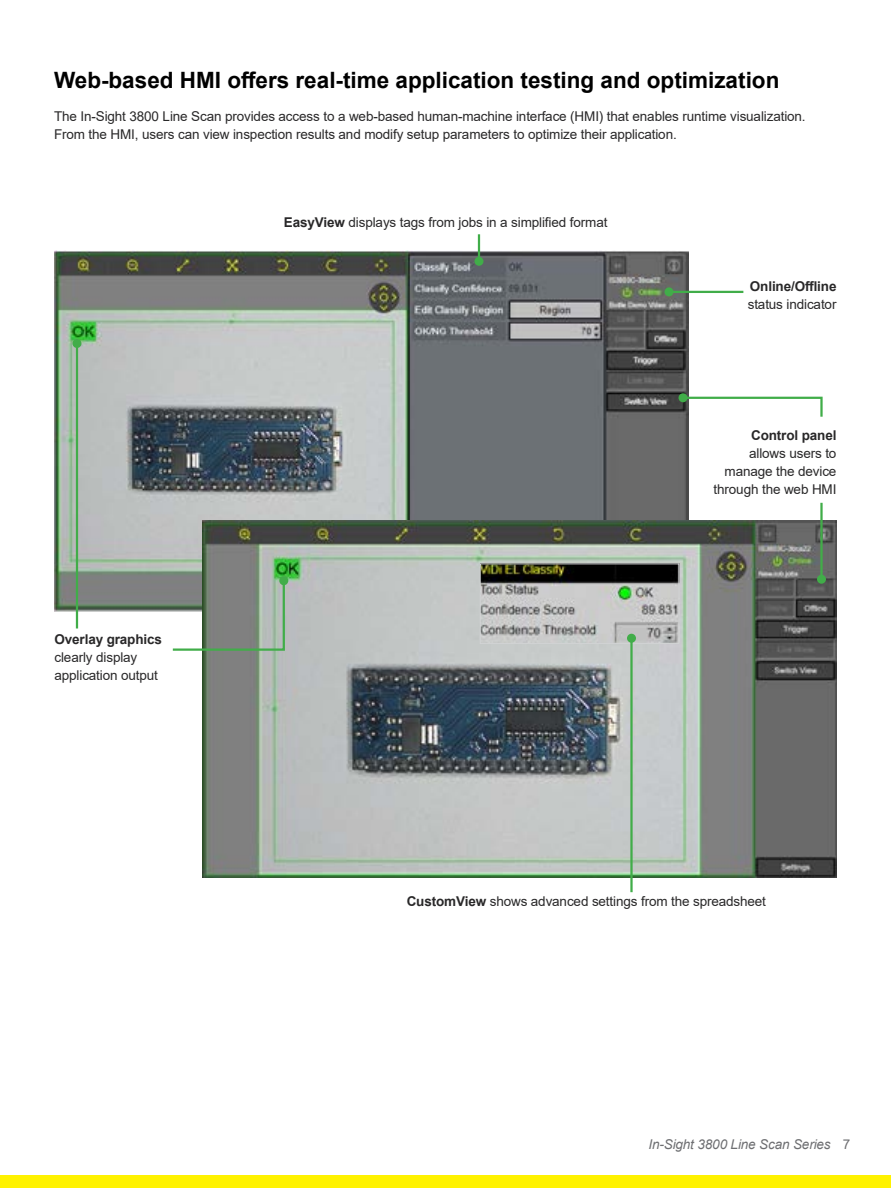
<style>
.page{position:relative;width:891px;height:1188px;background:#fff}
.page>*{position:absolute;margin:0;border:0;box-sizing:border-box;transform-origin:0 0}
.t1{font:700 22.5px "Arial";color:#000}
.t2{font:13.5px/18px "Arial";letter-spacing:-.01em;color:#292829}
.t3{font:700 13.5px "Arial";letter-spacing:-.01em;color:#292829}
.t4{font:italic 13.5px "Arial";letter-spacing:-.01em;color:#6d6e71}
.s1{font-weight:700}
.s2{font-style:normal}
</style>
<div class="page">
<div style="left:0;top:1175px;width:891px;height:13px;background:#fff200"></div>
<img style="left:54px;top:251px;width:634px;height:360px">
<hr style="left:669px;top:291px;width:74px;height:2px;background:#41ad49">
<div style="left:664px;top:287px;width:10px;height:9px;background:#41ad49;border-radius:50%"></div>
<hr style="left:76px;top:344px;width:2px;height:284px;background:#41ad49">
<div style="left:72px;top:339px;width:9px;height:9px;background:#41ad49;border-radius:50%"></div>
<img style="left:203px;top:521px;width:634px;height:357px">
<img style="left:482px;top:566px;width:195px;height:76px">
<div style="left:480px;top:564px;width:199px;height:80px;border:1px solid #d1d3d4"></div>
<hr style="left:630px;top:638px;width:3px;height:254px;background:#41ad49">
<div style="left:627px;top:634px;width:9px;height:9px;background:#41ad49;border-radius:50%"></div>
<hr style="left:478px;top:234px;width:2px;height:27px;background:#41ad49">
<div style="left:474px;top:257px;width:9px;height:9px;background:#41ad49;border-radius:50%"></div>
<svg style="left:681px;top:396px;width:142px;height:23px"></svg>
<div style="left:678px;top:393px;width:9px;height:9px;background:#41ad49;border-radius:50%"></div>
<hr style="left:820px;top:503px;width:3px;height:76px;background:#41ad49">
<div style="left:817px;top:575px;width:9px;height:9px;background:#41ad49;border-radius:50%"></div>
<svg style="left:171px;top:578px;width:115px;height:74px"></svg>
<div style="left:279px;top:576px;width:9px;height:9px;background:#41ad49;border-radius:50%"></div>
<h1 class="t1" style="left:54px;top:65px;width:727px">Web-based HMI offers real-time application testing and optimization</h1>
<p class="t2" style="left:54px;top:108px;width:753px">The In-Sight 3800 Line Scan provides access to a web-based human-machine interface (HMI) that enables runtime visualization.<br>From the HMI, users can view inspection results and modify setup parameters to optimize their application.</p>
<p class="t3" style="left:54px;top:629px;width:109px">Overlay graphics</p>
<p class="t2" style="left:54px;top:648px;width:105px">clearly display application output</p>
<p class="t2" style="left:284px;top:213px;width:325px"><span class="s1">EasyView</span> displays tags from jobs in a simplified format</p>
<p class="t3" style="left:750px;top:276px;width:88px">Online/Offline</p>
<p class="t2" style="left:748px;top:295px;width:90px">status indicator</p>
<p class="t3" style="left:751px;top:426px;width:87px">Control panel</p>
<p class="t2" style="left:714px;top:444px;width:124px;text-align:right">allows users to manage the device through the web HMI</p>
<p class="t2" style="left:407px;top:892px;width:361px"><span class="s1">CustomView</span> shows advanced settings from the spreadsheet</p>
<p class="t4" style="left:648px;top:1136px;width:203px">In-Sight 3800 Line Scan Series <span class="s2">7</span></p>
</div>
